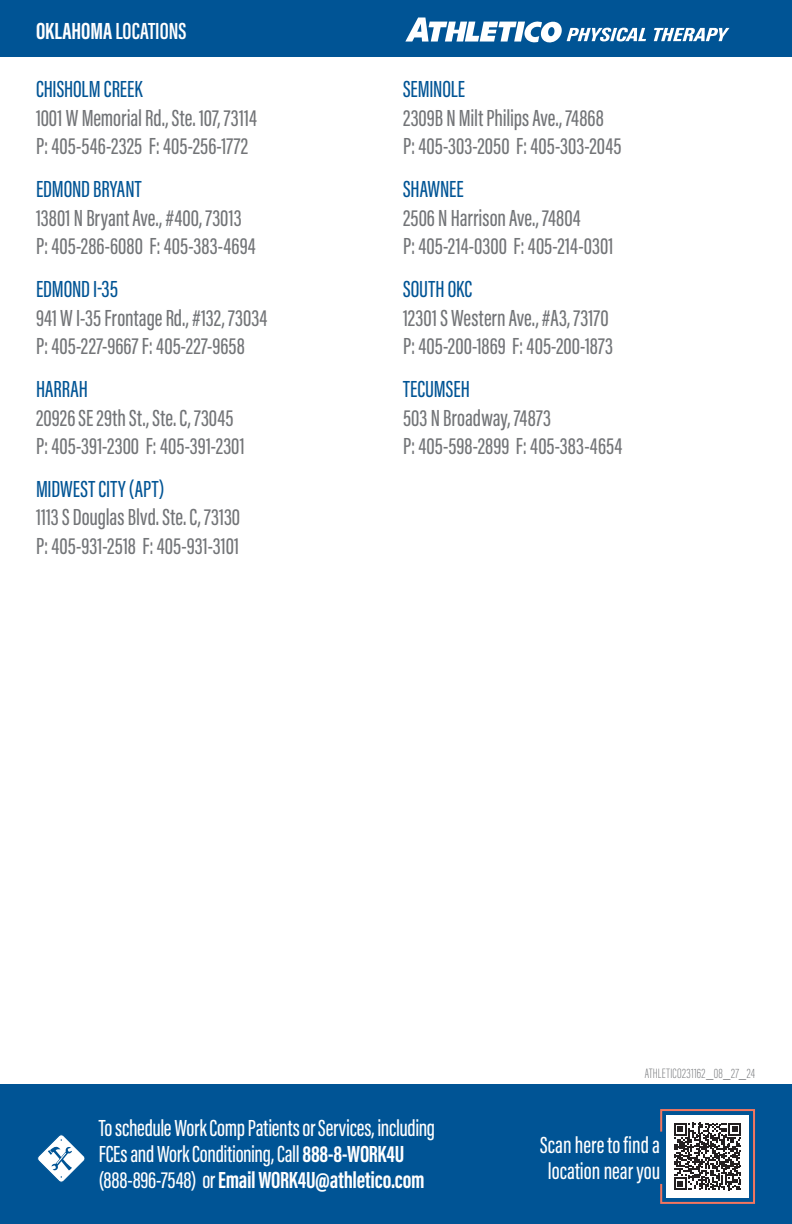
<style>
.page{position:relative;width:792px;height:1224px;background:#fff}
.page>*{position:absolute;margin:0;border:0;box-sizing:border-box;transform-origin:0 0}
.Location_Name{font:500 24px "Acumin Pro Extra Cond";letter-spacing:.005em;color:#727477}
.lead_paragraph{font:500 24px/26px "Acumin Pro Extra Cond";letter-spacing:-.005em;color:#fff}
.Location_Name-2{font:500 24px "Acumin Pro Extra Cond";color:#005495}
.t1{font:600 24px "Acumin Pro Extra Cond";color:#fff}
.t2{font:200 14px "Acumin Pro Extra Cond";letter-spacing:.025em;color:#727477}
.s1{font-weight:700}
</style>
<div class="page">
<div style="left:0;top:1084px;width:792px;height:140px;background:#005495"></div>
<svg style="left:37px;top:1134px;width:48px;height:48px"></svg>
<svg style="left:660px;top:1109px;width:95px;height:95px"></svg>
<div style="left:0;top:0;width:792px;height:57px;background:#005495"></div>
<svg style="left:405px;top:18px;width:241px;height:24px"></svg>
<svg style="left:654px;top:28px;width:75px;height:13px"></svg>
<p class="t1" style="left:36px;top:16px;width:152px"><span class="s1">OKLAHOMA</span> LOCATIONS</p>
<p class="Location_Name-2" style="left:36px;top:75px;width:108px">CHISHOLM CREEK</p>
<p class="Location_Name" style="left:36px;top:103px;width:222px">1001 W Memorial Rd., Ste. 107, 73114</p>
<p class="Location_Name" style="left:36px;top:132px;width:214px">P: 405-546-2325 F: 405-256-1772</p>
<p class="Location_Name-2" style="left:36px;top:175px;width:107px">EDMOND BRYANT</p>
<p class="Location_Name" style="left:36px;top:203px;width:207px">13801 N Bryant Ave., #400, 73013</p>
<p class="Location_Name" style="left:36px;top:232px;width:221px">P: 405-286-6080 F: 405-383-4694</p>
<p class="Location_Name-2" style="left:36px;top:274px;width:84px">EDMOND I-35</p>
<p class="Location_Name" style="left:36px;top:303px;width:233px">941 W I-35 Frontage Rd., #132, 73034</p>
<p class="Location_Name" style="left:36px;top:332px;width:210px">P: 405-227-9667 F: 405-227-9658</p>
<p class="Location_Name-2" style="left:36px;top:374px;width:54px">HARRAH</p>
<p class="Location_Name" style="left:36px;top:403px;width:199px">20926 SE 29th St., Ste. C, 73045</p>
<p class="Location_Name" style="left:36px;top:432px;width:210px">P: 405-391-2300 F: 405-391-2301</p>
<p class="Location_Name-2" style="left:36px;top:474px;width:130px">MIDWEST CITY (APT)</p>
<p class="Location_Name" style="left:36px;top:503px;width:206px">1113 S Douglas Blvd. Ste. C, 73130</p>
<p class="Location_Name" style="left:36px;top:532px;width:205px">P: 405-931-2518 F: 405-931-3101</p>
<p class="Location_Name-2" style="left:403px;top:75px;width:64px">SEMINOLE</p>
<p class="Location_Name" style="left:403px;top:103px;width:202px">2309B N Milt Philips Ave., 74868</p>
<p class="Location_Name" style="left:403px;top:132px;width:220px">P: 405-303-2050 F: 405-303-2045</p>
<p class="Location_Name-2" style="left:403px;top:175px;width:62px">SHAWNEE</p>
<p class="Location_Name" style="left:403px;top:203px;width:179px">2506 N Harrison Ave., 74804</p>
<p class="Location_Name" style="left:403px;top:232px;width:212px">P: 405-214-0300 F: 405-214-0301</p>
<p class="Location_Name-2" style="left:403px;top:274px;width:71px">SOUTH OKC</p>
<p class="Location_Name" style="left:403px;top:303px;width:207px">12301 S Western Ave., #A3, 73170</p>
<p class="Location_Name" style="left:403px;top:332px;width:211px">P: 405-200-1869 F: 405-200-1873</p>
<p class="Location_Name-2" style="left:403px;top:374px;width:68px">TECUMSEH</p>
<p class="Location_Name" style="left:403px;top:403px;width:149px">503 N Broadway, 74873</p>
<p class="Location_Name" style="left:403px;top:432px;width:221px">P: 405-598-2899 F: 405-383-4654</p>
<p class="t2" style="left:645px;top:1065px;width:112px">ATHLETICO231162_08_27_24</p>
<p class="lead_paragraph" style="left:99px;top:1114px;width:338px">To schedule Work Comp Patients or Services, including<br>FCEs and Work Conditioning, Call <span class="s1">888-8-WORK4U </span>(888-896-7548) or <span class="s1">Email WORK4U@athletico.com</span></p>
<p class="lead_paragraph" style="left:540px;top:1132px;width:122px">Scan here to find a</p>
<p class="lead_paragraph" style="left:548px;top:1158px;width:114px">location near you</p>
</div>
